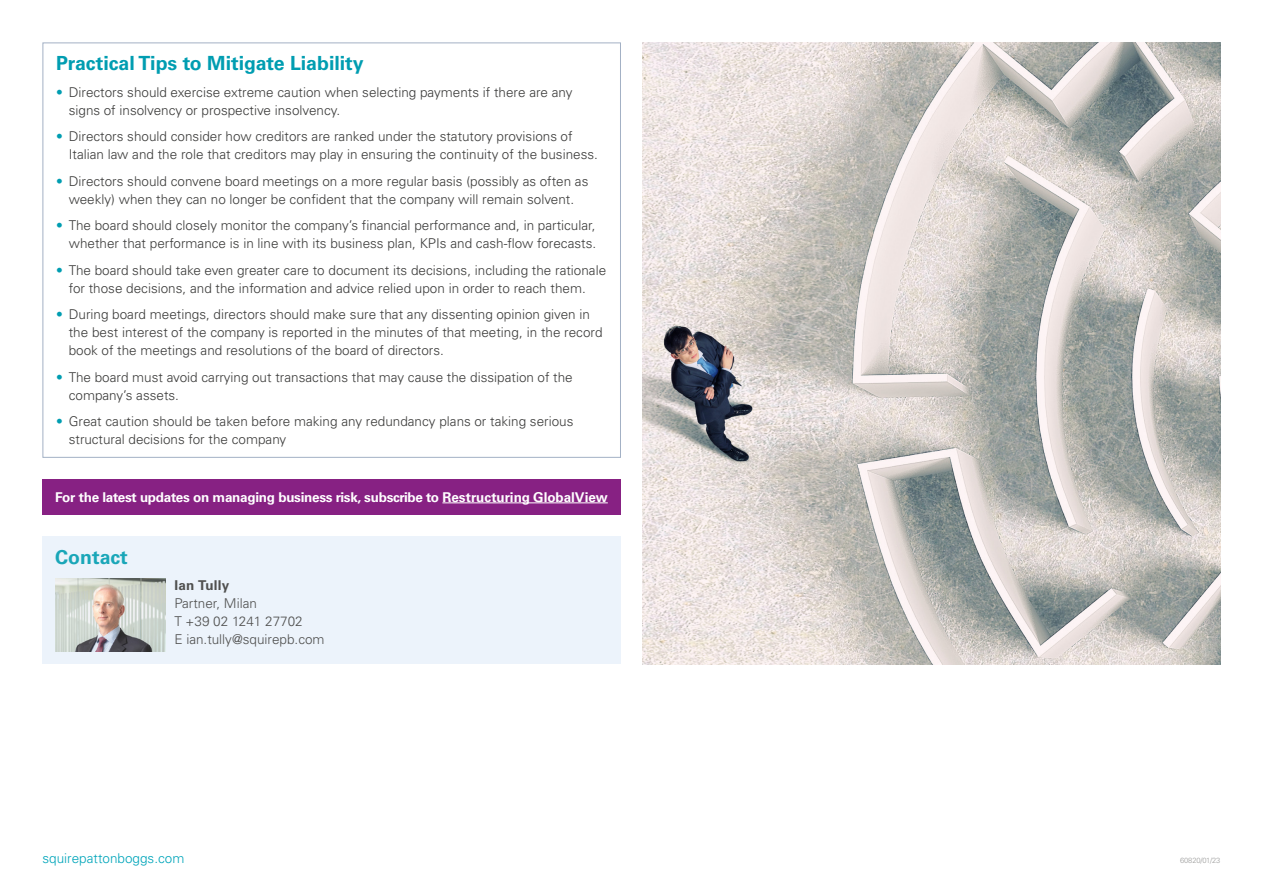
<style>
.page{position:relative;width:1263px;height:893px;background:#fff}
.page>*{position:absolute;margin:0;border:0;box-sizing:border-box;transform-origin:0 0}
.t1{font:700 19.5px "Univers LTCYR 65";color:#009db1}
.t2{font:300 13.5px/18px "Univers LTCYR 45";color:#3c3c3b}
.t3{font:700 13.5px "Univers LTCYR 65";letter-spacing:-.02em;color:#fff}
.t4{font:300 13.5px "Univers LTCYR 45";color:#00a5ba}
.t5{font:700 13.5px "Univers LTCYR 65";letter-spacing:.015em;color:#3c3c3b}
.t6{font:300 7.5px "Univers LTCYR 45";letter-spacing:-.01em;color:#9d9d9c}
.s1{color:#009db1}
</style>
<div class="page">
<div style="left:43px;top:537px;width:578px;height:127px;background:#eaf2fb"></div>
<img style="left:55px;top:579px;width:111px;height:72px">
<img style="left:642px;top:43px;width:578px;height:621px">
<div style="left:43px;top:479px;width:578px;height:35px;background:#872183"></div>
<hr style="left:442px;top:502px;width:166px;height:1px;background:#fff">
<h1 class="t1" style="left:56px;top:50px;width:309px">Practical Tips to Mitigate Liability</h1>
<p class="t2" style="left:69px;top:83px;width:505px;text-indent:-13px"><span class="s1">•</span> Directors should exercise extreme caution when selecting payments if there are any signs of insolvency or prospective insolvency.</p>
<p class="t2" style="left:69px;top:127px;width:531px;text-indent:-13px"><span class="s1">•</span> Directors should consider how creditors are ranked under the statutory provisions of<br>Italian law and the role that creditors may play in ensuring the continuity of the business.</p>
<p class="t2" style="left:56px;top:172px;width:534px;text-align:center"><span class="s1">•</span> Directors should convene board meetings on a more regular basis (possibly as often as weekly) when they can no longer be confident that the company will remain solvent.</p>
<p class="t2" style="left:56px;top:216px;width:542px;text-align:right"><span class="s1">•</span> The board should closely monitor the company’s financial performance and, in particular, whether that performance is in line with its business plan, KPIs and cash-flow forecasts.</p>
<p class="t2" style="left:56px;top:260px;width:552px;text-align:center"><span class="s1">•</span> The board should take even greater care to document its decisions, including the rationale for those decisions, and the information and advice relied upon in order to reach them.</p>
<p class="t2" style="left:69px;top:305px;width:535px;text-indent:-13px"><span class="s1">•</span> During board meetings, directors should make sure that any dissenting opinion given in the best interest of the company is reported in the minutes of that meeting, in the record book of the meetings and resolutions of the board of directors.</p>
<p class="t2" style="left:69px;top:367px;width:505px;text-indent:-13px"><span class="s1">•</span> The board must avoid carrying out transactions that may cause the dissipation of the company’s assets.</p>
<p class="t2" style="left:69px;top:412px;width:506px;text-indent:-13px"><span class="s1">•</span> Great caution should be taken before making any redundancy plans or taking serious structural decisions for the company</p>
<p class="t3" style="left:55px;top:487px;width:554px">For the latest updates on managing business risk, subscribe to Restructuring GlobalView</p>
<h1 class="t1" style="left:55px;top:543px;width:74px">Contact</h1>
<p class="t5" style="left:174px;top:576px;width:57px">Ian Tully</p>
<p class="t2" style="left:174px;top:594px;width:152px">Partner, Milan<br>T +39 02 1241 27702<br>E ian.tully@squirepb.com</p>
<p class="t4" style="left:43px;top:850px;width:143px">squirepattonboggs.com</p>
<p class="t6" style="left:1180px;top:856px;width:42px">60820/01/23</p>
</div>
